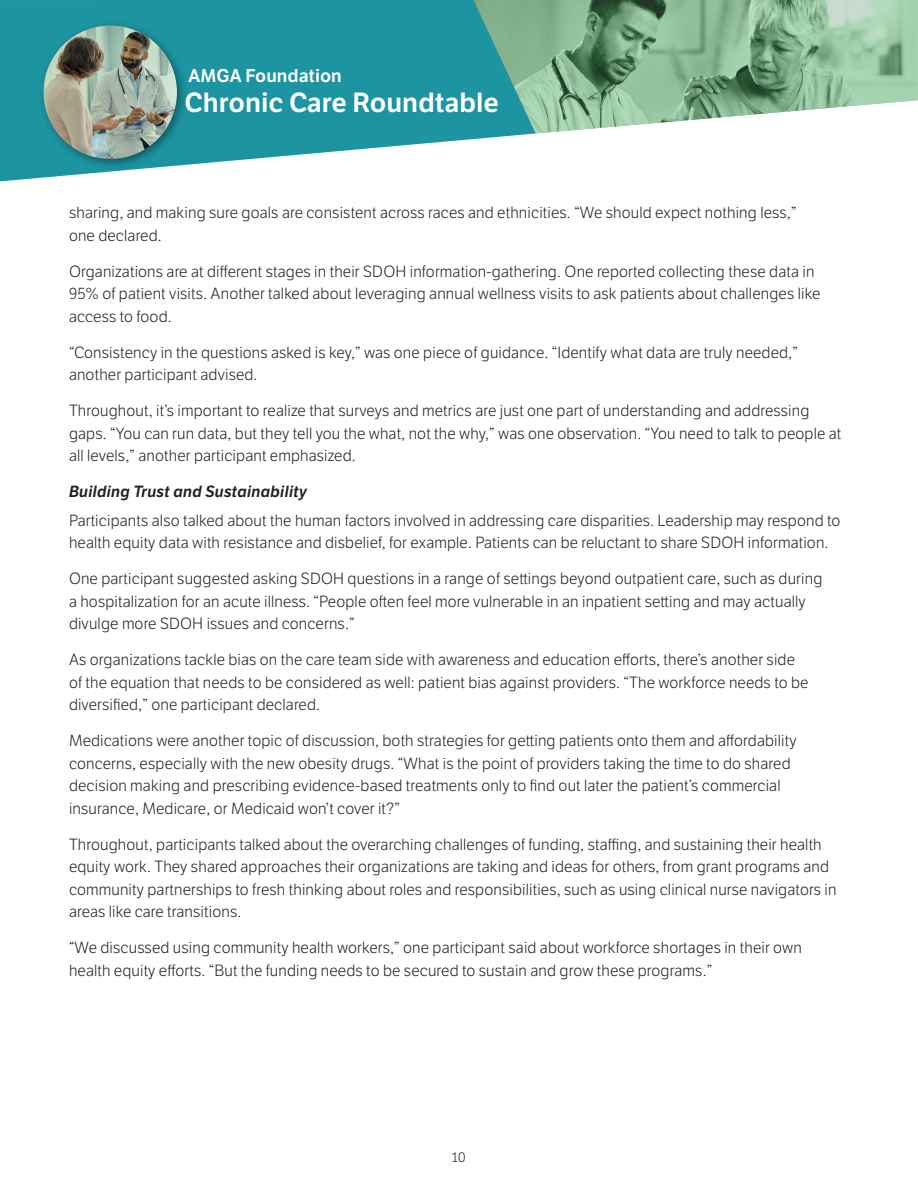
<style>
.page{position:relative;width:918px;height:1188px;background:#fff}
.page>*{position:absolute;margin:0;border:0;box-sizing:border-box;transform-origin:0 0}
.t1{font:600 27px "LFT Etica";color:#fff}
.t2{font:600 18px "LFT Etica";color:#fff}
.t3{font:300 15.75px/22.5px "LFT Etica";letter-spacing:.01em;color:#231f20}
.t4{font:italic 15.75px "LFT Etica SB";letter-spacing:.01em;color:#231f20}
.t5{font:300 13.5px "LFT Etica";color:#231f20}
</style>
<div class="page">
<svg style="left:0;top:0;width:536px;height:181px;fill:#1c94a1"></svg>
<img style="left:473px;top:0;width:445px;height:133px">
<div style="left:38px;top:20px;width:150px;height:150px;background:#231f20;opacity:.44"></div>
<img style="left:44px;top:26px;width:133px;height:133px;border-radius:67px">
<p class="t2" style="left:188px;top:64px;width:155px">AMGA Foundation</p>
<h1 class="t1" style="left:184px;top:86px;width:316px">Chronic Care Roundtable</h1>
<p class="t3" style="left:69px;top:202px;width:729px">sharing, and making sure goals are consistent across races and ethnicities. “We should expect nothing less,” one declared.</p>
<p class="t3" style="left:69px;top:261px;width:753px">Organizations are at different stages in their SDOH information-gathering. One reported collecting these data in<br>95% of patient visits. Another talked about leveraging annual wellness visits to ask patients about challenges like access to food.</p>
<p class="t3" style="left:69px;top:342px;width:730px">“Consistency in the questions asked is key,” was one piece of guidance. “Identify what data are truly needed,” another participant advised.</p>
<p class="t3" style="left:69px;top:400px;width:774px">Throughout, it’s important to realize that surveys and metrics are just one part of understanding and addressing gaps. “You can run data, but they tell you the what, not the why,” was one observation. “You need to talk to people at all levels,” another participant emphasized.</p>
<p class="t4" style="left:69px;top:482px;width:240px">Building Trust and Sustainability</p>
<p class="t3" style="left:69px;top:510px;width:773px">Participants also talked about the human factors involved in addressing care disparities. Leadership may respond to health equity data with resistance and disbelief, for example. Patients can be reluctant to share SDOH information.</p>
<p class="t3" style="left:69px;top:568px;width:755px">One participant suggested asking SDOH questions in a range of settings beyond outpatient care, such as during a hospitalization for an acute illness. “People often feel more vulnerable in an inpatient setting and may actually divulge more SDOH issues and concerns.”</p>
<p class="t3" style="left:69px;top:649px;width:741px">As organizations tackle bias on the care team side with awareness and education efforts, there’s another side of the equation that needs to be considered as well: patient bias against providers. “The workforce needs to be diversified,” one participant declared.</p>
<p class="t3" style="left:69px;top:730px;width:729px">Medications were another topic of discussion, both strategies for getting patients onto them and affordability concerns, especially with the new obesity drugs. “What is the point of providers taking the time to do shared decision making and prescribing evidence-based treatments only to find out later the patient’s commercial insurance, Medicare, or Medicaid won’t cover it?”</p>
<p class="t3" style="left:69px;top:834px;width:769px">Throughout, participants talked about the overarching challenges of funding, staffing, and sustaining their health equity work. They shared approaches their organizations are taking and ideas for others, from grant programs and community partnerships to fresh thinking about roles and responsibilities, such as using clinical nurse navigators in areas like care transitions.</p>
<p class="t3" style="left:69px;top:937px;width:734px">“We discussed using community health workers,” one participant said about workforce shortages in their own health equity efforts. “But the funding needs to be secured to sustain and grow these programs.”</p>
<p class="t5" style="left:452px;top:1150px;width:16px">10</p>
</div>
